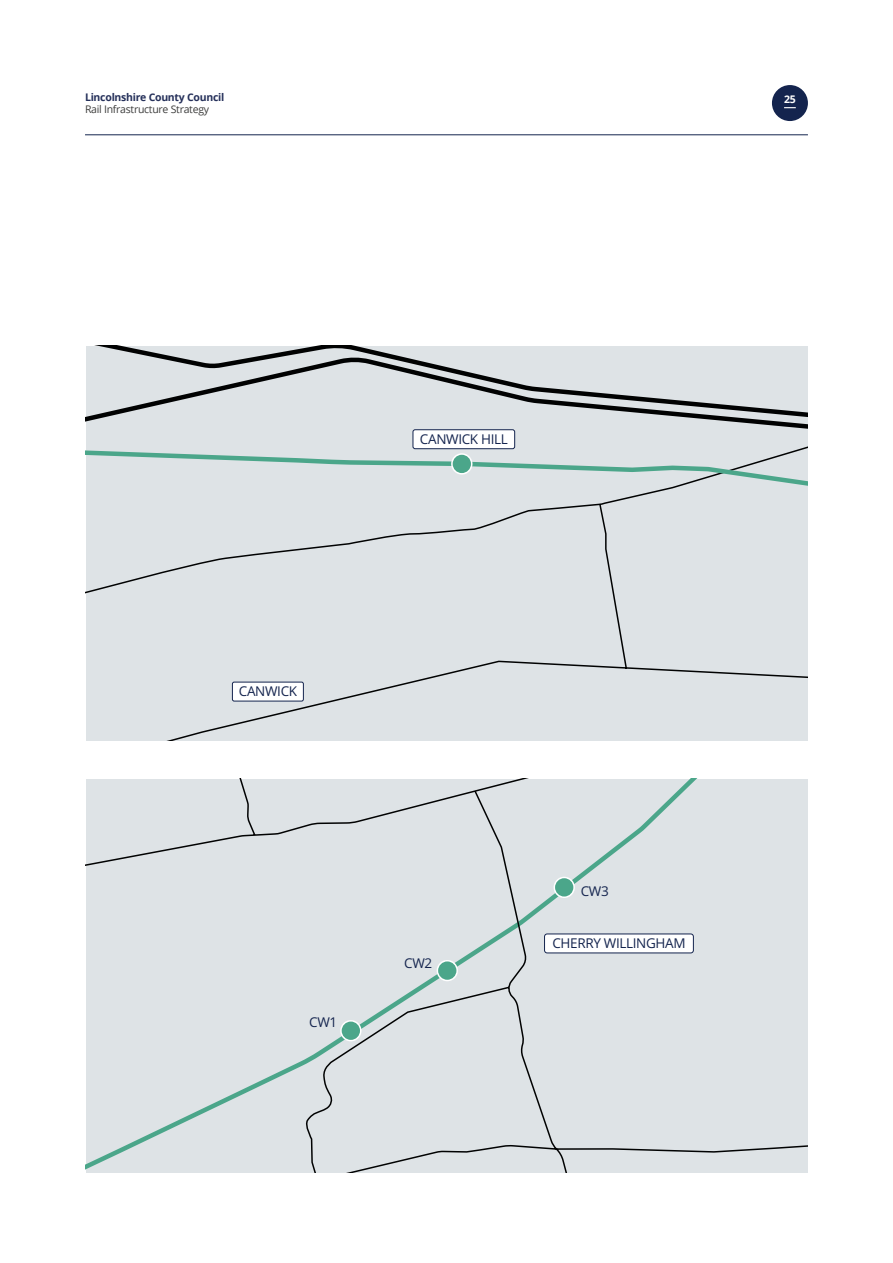
<style>
.page{position:relative;width:893px;height:1263px;background:#fff}
.page>*{position:absolute;margin:0;border:0;box-sizing:border-box;transform-origin:0 0}
.Image{font:13.5px "Open Sans 4";letter-spacing:-.025em;color:#14244e}
.t1{font:10.5px "Open Sans 2";letter-spacing:-.025em;color:#3c3c3b}
.t2{font:700 10.5px "Open Sans";letter-spacing:-.025em;color:#25305a}
.t3{font:700 10.5px "Open Sans";color:#fff}
</style>
<div class="page">
<div style="left:86px;top:436px;width:721px;height:163px;background:#dee3e6"></div>
<div style="left:413px;top:430px;width:102px;height:19px;background:#fff;border-radius:2px"></div>
<div style="left:413px;top:429px;width:102px;height:20px;border:1px solid #14244e;border-radius:2px"></div>
<div style="left:91px;top:502px;width:716px;height:239px;background:#dee3e6"></div>
<svg style="left:86px;top:447px;width:721px;height:49px;background:#cddbdb"></svg>
<svg style="left:86px;top:346px;width:721px;height:90px;background:#c8cccf"></svg>
<div style="left:86px;top:779px;width:721px;height:393px;background:#dee3e6"></div>
<svg style="left:340px;top:1020px;width:21px;height:21px"></svg>
<svg style="left:437px;top:960px;width:21px;height:21px"></svg>
<svg style="left:554px;top:877px;width:21px;height:21px"></svg>
<div style="left:772px;top:85px;width:36px;height:36px;background:#14244e;border-radius:50%"></div>
<hr style="left:85px;top:134px;width:723px;height:1px;background:#14244e">
<svg style="left:784px;top:107px;width:12px;height:1px"></svg>
<p class="t2" style="left:85px;top:90px;width:141px">Lincolnshire County Council</p>
<p class="t1" style="left:85px;top:102px;width:126px">Rail Infrastructure Strategy</p>
<p class="t3" style="left:784px;top:92px;width:13px">25</p>
<p class="Image" style="left:420px;top:430px;width:89px">CANWICK HILL</p>
<p class="Image" style="left:239px;top:682px;width:60px">CANWICK</p>
<p class="Image" style="left:309px;top:1013px;width:30px">CW1</p>
<p class="Image" style="left:404px;top:954px;width:30px">CW2</p>
<p class="Image" style="left:581px;top:882px;width:30px">CW3</p>
<p class="Image" style="left:552px;top:934px;width:135px">CHERRY WILLINGHAM</p>
</div>
